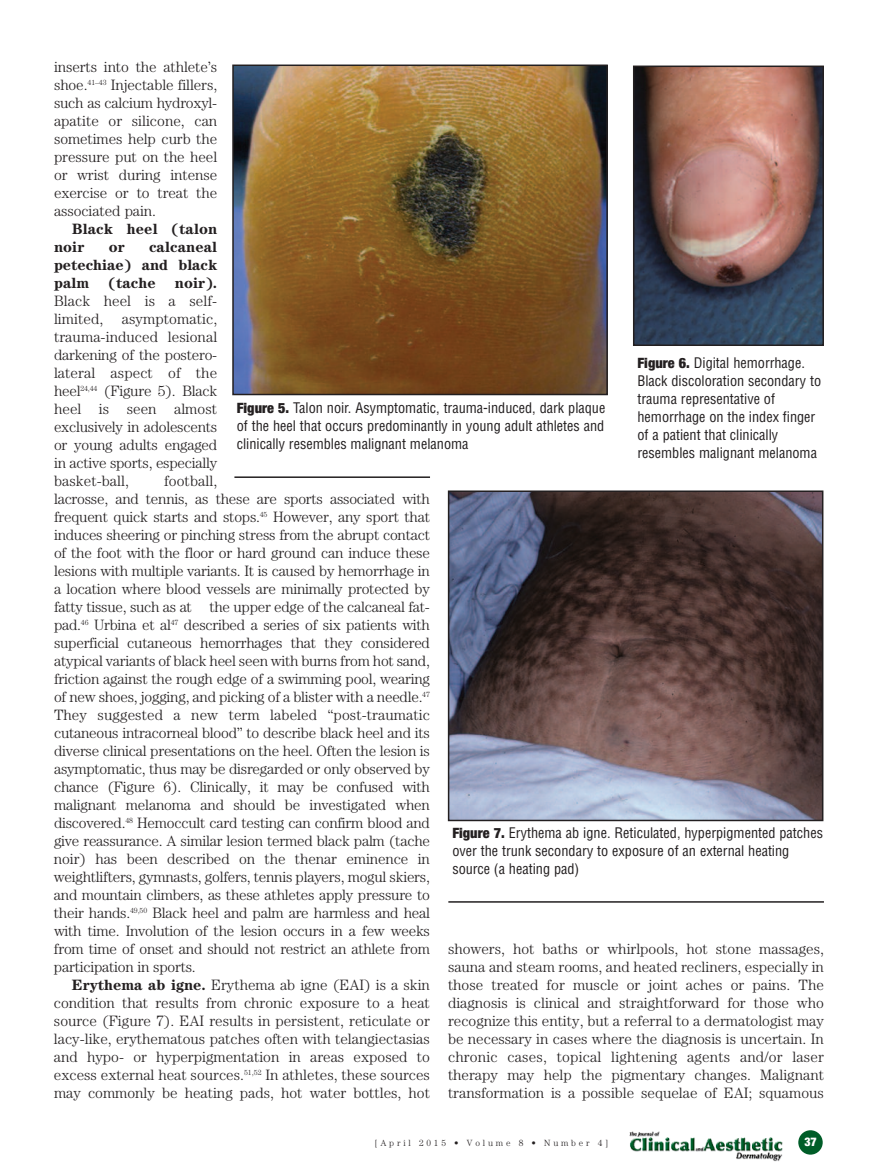
<style>
.page{position:relative;width:878px;height:1175px;background:#fff}
.page>*{position:absolute;margin:0;border:0;box-sizing:border-box;transform-origin:0 0}
.t1{font:300 15px/18px "Century Std";letter-spacing:-.015em;color:#231f20;text-align:justify}
.t2{font:700 15px/18px "Century Std";letter-spacing:.005em;color:#231f20}
.t3{font:condensed 14.25px/18px "Helvetica";color:#231f20}
.t4{font:900 condensed 12px "Helvetica Neue LT Std";color:#fff}
.t5{font:300 9px "Century Std";letter-spacing:.31em;color:#231f20}
.s1{font-family:"Helvetica Neue LT Std";font-weight:900}
.s2{font-weight:700}
</style>
<div class="page">
<div style="left:798px;top:1130px;width:24px;height:24px;background:#005d28;border-radius:50%"></div>
<img style="left:629px;top:1131px;width:153px;height:30px">
<img style="left:235px;top:67px;width:370px;height:325px">
<div style="left:232px;top:64px;width:376px;height:331px;border:2px solid #231f20"></div>
<img style="left:451px;top:493px;width:369px;height:325px">
<div style="left:448px;top:490px;width:375px;height:331px;border:2px solid #231f20"></div>
<img style="left:636px;top:69px;width:184px;height:274px">
<div style="left:633px;top:66px;width:190px;height:280px;border:2px solid #231f20"></div>
<hr style="left:448px;top:901px;width:376px;height:1px;background:#231f20">
<hr style="left:234px;top:476px;width:196px;height:2px;background:#231f20">
<p class="t1" style="left:54px;top:59px;width:165px">inserts into the athlete’s shoe.<sup>41–43</sup> Injectable fillers, such as calcium hydroxyl&shy;apatite or silicone, can sometimes help curb the pressure put on the heel or wrist during intense exercise or to treat the associated pain.</p>
<p class="t2" style="left:54px;top:221px;width:165px;text-indent:18px">Black heel (talon noir</p>
<p class="t2" style="left:54px;top:239px;width:165px;text-align:justify;text-indent:95px">calcaneal petechiae) and black palm</p>
<p class="t2" style="left:109px;top:239px;width:17px">or</p>
<p class="t2" style="left:108px;top:275px;width:49px">(tache</p>
<p class="t2" style="left:175px;top:275px;width:44px">noir).</p>
<p class="t1" style="left:54px;top:293px;width:165px">Black heel is a self&shy;limited, asymptomatic, trauma-induced lesional darkening of the postero&shy;lateral aspect of the heel<sup>24,44</sup> (Figure 5). Black heel is seen almost exclusively in adolescents or young adults engaged in active sports, especially basket-ball,</p>
<p class="t3" style="left:637px;top:354px;width:185px"><span class="s1">Figure 6.</span> Digital hemorrhage.<br>Black discoloration secondary to trauma representative of hemorrhage on the index finger of a patient that clinically resembles malignant melanoma</p>
<p class="t3" style="left:237px;top:399px;width:370px;text-align:justify"><span class="s1">Figure 5.</span> Talon noir. Asymptomatic, trauma-induced, dark plaque of the heel that occurs predominantly in young adult athletes and clinically resembles malignant melanoma</p>
<p class="t1" style="left:54px;top:473px;width:377px;text-align:left;text-indent:110px">football,<br>lacrosse, and tennis, as these are sports associated with frequent quick starts and stops.<sup>45</sup> However, any sport that induces sheering or pinching stress from the abrupt contact of the foot with the floor or hard ground can induce these lesions with multiple variants. It is caused by hemorrhage in a location where blood vessels are minimally protected by fatty tissue, such as at the upper edge of the calcaneal fat&shy;pad.<sup>46</sup> Urbina et al<sup>47</sup> described a series of six patients with superficial cutaneous hemorrhages that they considered atypical variants of black heel seen with burns from hot sand, friction against the rough edge of a swimming pool, wearing of new shoes, jogging, and picking of a blister with a needle.<sup>47<br></sup>They suggested a new term labeled “post-traumatic cutaneous intracorneal blood” to describe black heel and its diverse clinical presentations on the heel. Often the lesion is asymptomatic, thus may be disregarded or only observed by chance (Figure 6). Clinically, it may be confused with malignant melanoma and should be investigated when discovered.<sup>48</sup> Hemoccult card testing can confirm blood and give reassurance. A similar lesion termed black palm (tache noir) has been described on the thenar eminence in weightlifters, gymnasts, golfers, tennis players, mogul skiers, and mountain climbers, as these athletes apply pressure to their hands.<sup>49,50</sup> Black heel and palm are harmless and heal with time. Involution of the lesion occurs in a few weeks from time of onset and should not restrict an athlete from participation in sports.</p>
<p class="t1" style="left:54px;top:977px;width:377px;text-indent:18px"><span class="s2">Erythema ab igne.</span> Erythema ab igne (EAI) is a skin condition that results from chronic exposure to a heat source (Figure 7). EAI results in persistent, reticulate or lacy-like, erythematous patches often with telangiectasias and hypo- or hyperpigmentation in areas exposed to excess external heat sources.<sup>51,52</sup> In athletes, these sources may commonly be heating pads, hot water bottles, hot</p>
<p class="t3" style="left:452px;top:824px;width:372px"><span class="s1">Figure 7.</span> Erythema ab igne. Reticulated, hyperpigmented patches over the trunk secondary to exposure of an external heating source (a heating pad)</p>
<p class="t1" style="left:448px;top:941px;width:377px">showers, hot baths or whirlpools, hot stone massages, sauna and steam rooms, and heated recliners, especially in those treated for muscle or joint aches or pains. The diagnosis is clinical and straightforward for those who recognize this entity, but a referral to a dermatologist may be necessary in cases where the diagnosis is uncertain. In chronic cases, topical lightening agents and/or laser therapy may help the pigmentary changes. Malignant transformation is a possible sequelae of EAI; squamous</p>
<p class="t5" style="left:375px;top:1139px;width:234px">[April 2015 • Volume 8 • Number 4]</p>
<p class="t4" style="left:804px;top:1137px;width:14px">37</p>
</div>
